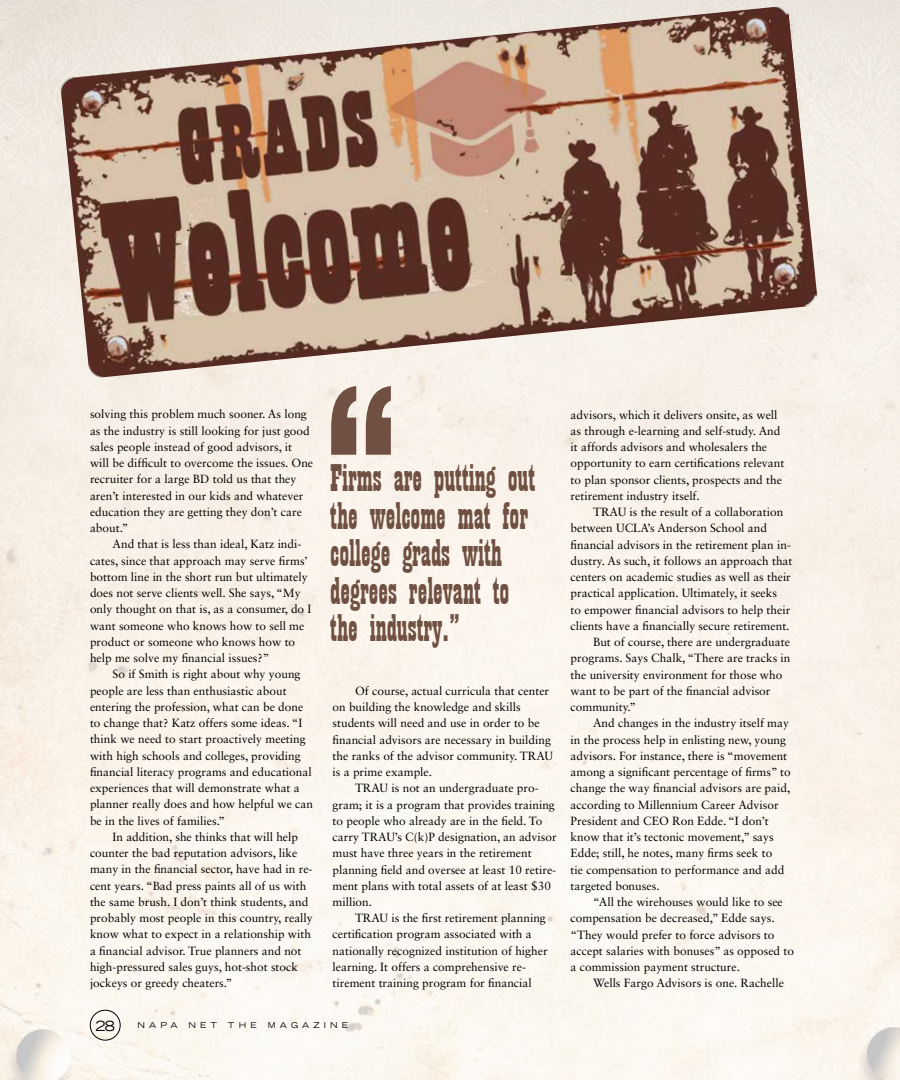
<style>
.page{position:relative;width:900px;height:1080px;background:#fff}
.page>*{position:absolute;margin:0;border:0;box-sizing:border-box;transform-origin:0 0}
.t1{font:40px/37.5px "Playbill";color:#705042}
.t2{font:expanded 14px "Trade Gothic LT Std";color:#000}
.t3{font:11.88px/16.2px "Sabon LT Std";color:#000}
.t4{font:expanded 8px "Trade Gothic LT Std";letter-spacing:.52em;color:#000}
</style>
<div class="page">
<img style="left:0;top:0;width:900px;height:1080px">
<img style="left:60px;top:6px;width:758px;height:373px">
<svg style="left:331px;top:386px;width:60px;height:69px;background:#9b8377"></svg>
<div style="left:90px;top:1010px;width:30px;height:30px;border:1px solid #000;border-radius:50%"></div>
<p class="t3" style="left:90px;top:406px;width:225px">solving this problem much sooner. As long as the industry is still looking for just good sales people instead of good advisors, it will be difficult to overcome the issues. One recruiter for a large BD told us that they aren’t interested in our kids and whatever education they are getting they don’t care about.”</p>
<p class="t3" style="left:90px;top:536px;width:223px;text-indent:23px">And that is less than ideal, Katz indi&shy;cates, since that approach may serve firms’ bottom line in the short run but ultimately does not serve clients well. She says, “My only thought on that is, as a consumer, do I want someone who knows how to sell me product or someone who knows how to help me solve my financial issues?”</p>
<p class="t3" style="left:90px;top:666px;width:225px;text-indent:23px">So if Smith is right about why young people are less than enthusiastic about entering the profession, what can be done to change that? Katz offers some ideas. “I think we need to start proactively meeting with high schools and colleges, providing financial literacy programs and educational experiences that will demonstrate what a planner really does and how helpful we can be in the lives of families.”</p>
<p class="t3" style="left:90px;top:828px;width:224px;text-indent:23px">In addition, she thinks that will help counter the bad reputation advisors, like many in the financial sector, have had in re&shy;cent years. “Bad press paints all of us with the same brush. I don’t think students, and probably most people in this country, really know what to expect in a relationship with a financial advisor. True planners and not high-pressured sales guys, hot-shot stock jockeys or greedy cheaters.”</p>
<h1 class="t1" style="left:330px;top:461px;width:206px">Firms are putting out the welcome mat for college grads with degrees relevant to the industry.”</h1>
<p class="t3" style="left:333px;top:682px;width:222px;text-indent:23px">Of course, actual curricula that center on building the knowledge and skills students will need and use in order to be financial advisors are necessary in building the ranks of the advisor community. TRAU is a prime example.</p>
<p class="t3" style="left:333px;top:780px;width:226px;text-indent:23px">TRAU is not an undergraduate pro&shy;gram; it is a program that provides training to people who already are in the field. To carry TRAU’s C(k)P designation, an advisor must have three years in the retirement planning field and oversee at least 10 retire&shy;ment plans with total assets of at least $30 million.</p>
<p class="t3" style="left:333px;top:910px;width:217px;text-indent:23px">TRAU is the first retirement planning certification program associated with a nationally recognized institution of higher learning. It offers a comprehensive re&shy;tirement training program for financial</p>
<p class="t2" style="left:95px;top:1016px;width:21px">28</p>
<p class="t4" style="left:138px;top:1020px;width:41px">NAPA</p>
<p class="t4" style="left:189px;top:1020px;width:30px">NET</p>
<p class="t4" style="left:228px;top:1020px;width:30px">THE</p>
<p class="t4" style="left:268px;top:1020px;width:82px">MAGAZINE</p>
<p class="t3" style="left:571px;top:406px;width:215px">advisors, which it delivers onsite, as well as through e-learning and self-study. And it affords advisors and wholesalers the opportunity to earn certifications relevant to plan sponsor clients, prospects and the retirement industry itself.</p>
<p class="t3" style="left:593px;top:504px;width:192px">TRAU is the result of a collaboration</p>
<p class="t3" style="left:571px;top:520px;width:198px">between UCLA’s Anderson School and</p>
<p class="t3" style="left:571px;top:536px;width:222px">financial advisors in the retirement plan in-</p>
<p class="t3" style="left:571px;top:553px;width:223px">dustry. As such, it follows an approach that</p>
<p class="t3" style="left:571px;top:569px;width:222px">centers on academic studies as well as their</p>
<p class="t3" style="left:571px;top:585px;width:208px">practical application. Ultimately, it seeks</p>
<p class="t3" style="left:571px;top:601px;width:221px">to empower financial advisors to help their</p>
<p class="t3" style="left:571px;top:618px;width:221px">clients have a financially secure retirement.</p>
<p class="t3" style="left:593px;top:634px;width:198px">But of course, there are undergraduate</p>
<p class="t3" style="left:571px;top:650px;width:221px">programs. Says Chalk, “There are tracks in</p>
<p class="t3" style="left:571px;top:666px;width:213px">the university environment for those who</p>
<p class="t3" style="left:571px;top:683px;width:201px">want to be part of the financial advisor</p>
<p class="t3" style="left:571px;top:699px;width:67px">community.”</p>
<p class="t3" style="left:593px;top:715px;width:197px">And changes in the industry itself may</p>
<p class="t3" style="left:571px;top:731px;width:217px">in the process help in enlisting new, young</p>
<p class="t3" style="left:571px;top:748px;width:218px">advisors. For instance, there is “movement</p>
<p class="t3" style="left:571px;top:764px;width:222px">among a significant percentage of firms” to</p>
<p class="t3" style="left:571px;top:780px;width:221px">change the way financial advisors are paid,</p>
<p class="t3" style="left:571px;top:796px;width:210px">according to Millennium Career Advisor</p>
<p class="t3" style="left:571px;top:812px;width:200px">President and CEO Ron Edde. “I don’t</p>
<p class="t3" style="left:571px;top:829px;width:205px">know that it’s tectonic movement,” says</p>
<p class="t3" style="left:571px;top:845px;width:203px">Edde; still, he notes, many firms seek to</p>
<p class="t3" style="left:571px;top:861px;width:215px">tie compensation to performance and add</p>
<p class="t3" style="left:571px;top:877px;width:91px">targeted bonuses.</p>
<p class="t3" style="left:593px;top:894px;width:191px">“All the wirehouses would like to see</p>
<p class="t3" style="left:571px;top:910px;width:206px">compensation be decreased,” Edde says.</p>
<p class="t3" style="left:571px;top:926px;width:205px">“They would prefer to force advisors to</p>
<p class="t3" style="left:571px;top:942px;width:225px">accept salaries with bonuses” as opposed to</p>
<p class="t3" style="left:571px;top:959px;width:171px">a commission payment structure.</p>
<p class="t3" style="left:593px;top:975px;width:192px">Wells Fargo Advisors is one. Rachelle</p>
</div>
